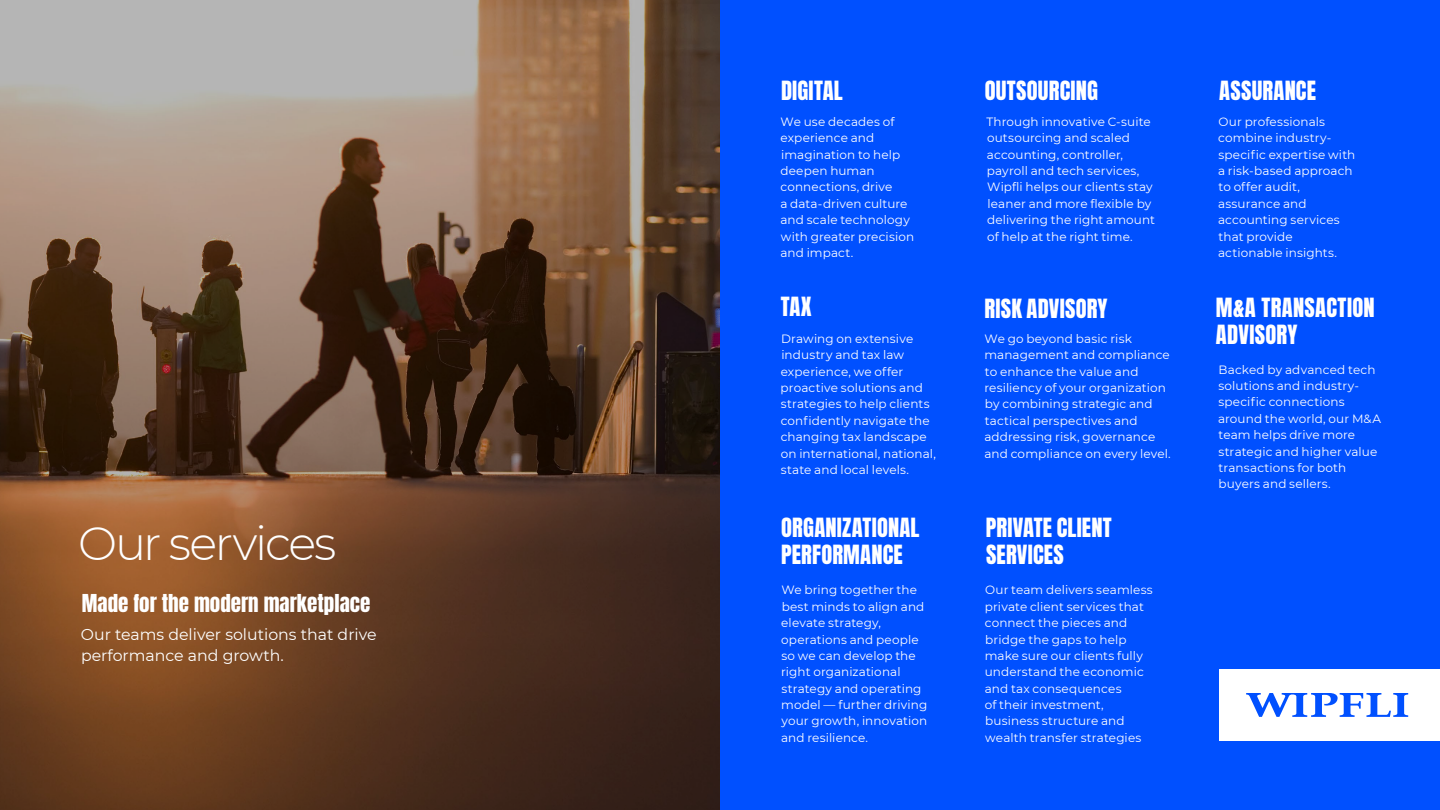
<style>
.page{position:relative;width:1440px;height:810px;background:#fff}
.page>*{position:absolute;margin:0;border:0;box-sizing:border-box;transform-origin:0 0}
.t1{font:300 46.5px "Montserrat";letter-spacing:-.04em;color:#fff}
.t2{font:22.5px/27px "Anton";letter-spacing:.01em;color:#fff}
.t3{font:21px "Anton";color:#fff}
.t4{font:15.75px/21px "Montserrat";color:#fff}
.t5{font:12px/16.4px "Montserrat";letter-spacing:.01em;color:#fff}
</style>
<div class="page">
<img style="left:0;top:0;width:720px;height:810px">
<div style="left:720px;top:0;width:720px;height:810px;background:#0050ff"></div>
<div style="left:1219px;top:669px;width:221px;height:72px;background:#fff"></div>
<svg style="left:1246px;top:693px;width:162px;height:24px"></svg>
<h1 class="t1" style="left:78px;top:511px;width:260px">Our services</h1>
<h3 class="t3" style="left:82px;top:592px;width:290px">Made for the modern marketplace</h3>
<h3 class="t4" style="left:81px;top:623px;width:297px">Our teams deliver solutions that drive performance and growth.</h3>
<h2 class="t2" style="left:781px;top:79px;width:63px">DIGITAL</h2>
<p class="t5" style="left:780px;top:113px;width:135px">We use decades of experience and imagination to help deepen human connections, drive<br>a data-driven culture and scale technology with greater precision and impact.</p>
<h2 class="t2" style="left:985px;top:79px;width:115px">OUTSOURCING</h2>
<p class="t5" style="left:986px;top:113px;width:170px">Through innovative C-suite outsourcing and scaled accounting, controller, payroll and tech services,<br>Wipfli helps our clients stay leaner and more flexible by delivering the right amount of help at the right time.</p>
<h2 class="t2" style="left:1219px;top:79px;width:98px">ASSURANCE</h2>
<p class="t5" style="left:1218px;top:113px;width:139px">Our professionals combine industry&shy;specific expertise with a risk-based approach to offer audit, assurance and accounting services that provide actionable insights.</p>
<h2 class="t2" style="left:780px;top:294px;width:33px">TAX</h2>
<h2 class="t2" style="left:1216px;top:296px;width:160px">M&amp;A TRANSACTION<br>ADVISORY</h2>
<h2 class="t2" style="left:984px;top:296px;width:125px">RISK ADVISORY</h2>
<p class="t5" style="left:780px;top:330px;width:157px">Drawing on extensive industry and tax law experience, we offer proactive solutions and strategies to help clients confidently navigate the changing tax landscape on international, national, state and local levels.</p>
<p class="t5" style="left:984px;top:330px;width:188px">We go beyond basic risk management and compliance to enhance the value and resiliency of your organization by combining strategic and tactical perspectives and addressing risk, governance and compliance on every level.</p>
<p class="t5" style="left:1218px;top:361px;width:164px">Backed by advanced tech solutions and industry&shy;specific connections around the world, our M&amp;A team helps drive more strategic and higher value transactions for both buyers and sellers.</p>
<h2 class="t2" style="left:781px;top:516px;width:140px">ORGANIZATIONAL<br>PERFORMANCE</h2>
<p class="t5" style="left:781px;top:582px;width:148px">We bring together the best minds to align and elevate strategy, operations and people so we can develop the right organizational strategy and operating model — further driving your growth, innovation and resilience.</p>
<h2 class="t2" style="left:985px;top:516px;width:128px">PRIVATE CLIENT<br>SERVICES</h2>
<p class="t5" style="left:984px;top:582px;width:170px">Our team delivers seamless private client services that connect the pieces and bridge the gaps to help make sure our clients fully understand the economic and tax consequences<br>of their investment, business structure and wealth transfer strategies</p>
</div>
